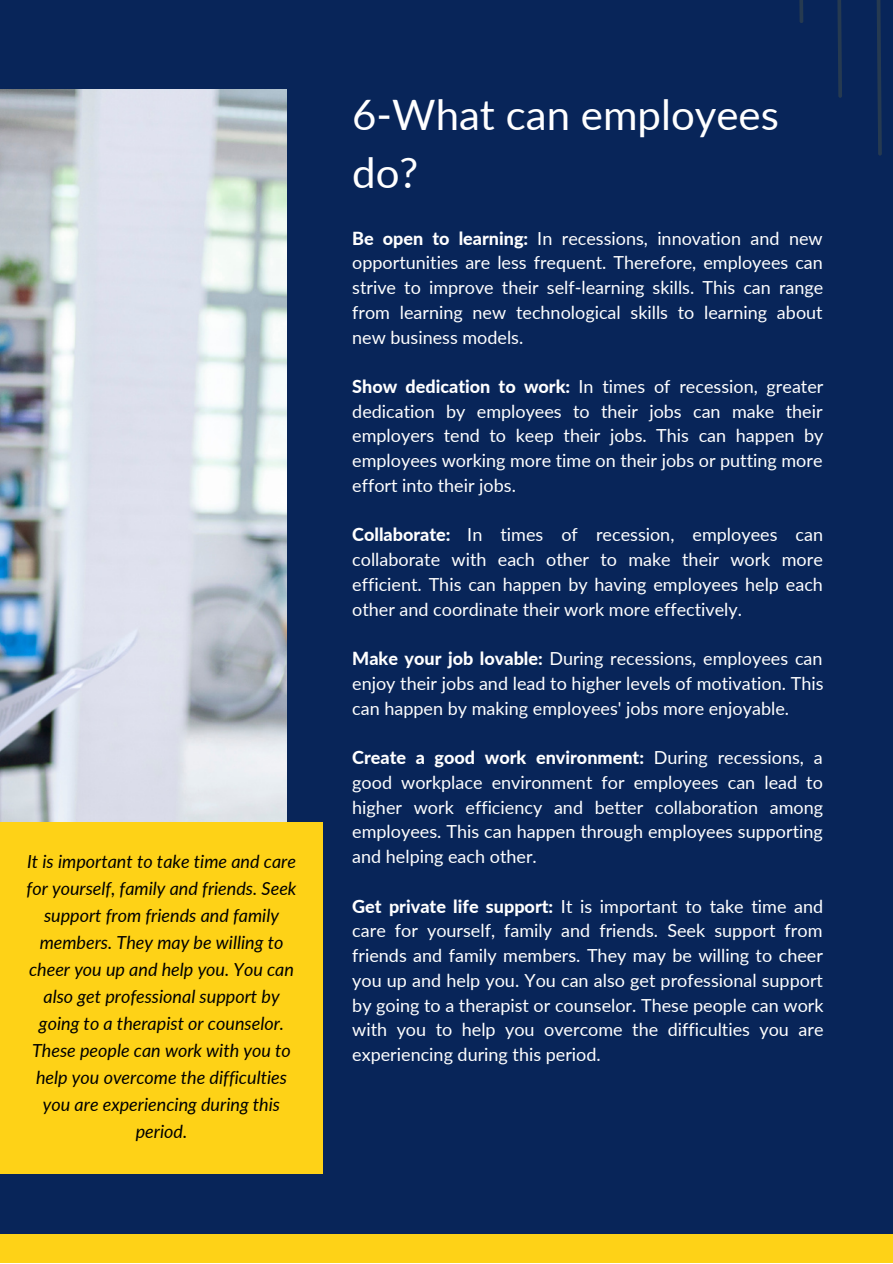
<style>
.page{position:relative;width:893px;height:1264px;background:#fff}
.page>*{position:absolute;margin:0;border:0;box-sizing:border-box;transform-origin:0 0}
.t1{font:42px/58.5px "Lato";color:#fff}
.t2{font:18px/24.8px "Lato";color:#fff;text-align:justify}
.t3{font:italic 18px/27px "Lato";color:#000;text-align:center}
.s1{font-weight:800}
</style>
<div class="page">
<div style="left:0;top:0;width:892px;height:1262px;background:#082559"></div>
<div style="left:0;top:1234px;width:892px;height:28px;background:#fed217"></div>
<img style="left:0;top:89px;width:287px;height:733px">
<div style="left:0;top:822px;width:322px;height:351px;background:#fed217"></div>
<svg style="left:799px;top:0;width:83px;height:156px"></svg>
<p class="t3" style="left:27px;top:847px;width:271px">It is important to take time and care for yourself, family and friends. Seek support from friends and family members. They may be willing to cheer you up and help you. You can also get professional support by going to a therapist or counselor.<br>These people can work with you to help you overcome the difficulties you are experiencing during this period.</p>
<h1 class="t1" style="left:352px;top:84px;width:428px">6-What can employees do?</h1>
<p class="t2" style="left:352px;top:225px;width:472px"><span class="s1">Be open to learning:</span> In recessions, innovation and new opportunities are less frequent. Therefore, employees can strive to improve their self-learning skills. This can range from learning new technological skills to learning about new business models.</p>
<p class="t2" style="left:352px;top:373px;width:472px"><span class="s1">Show dedication to work:</span> In times of recession, greater dedication by employees to their jobs can make their employers tend to keep their jobs. This can happen by employees working more time on their jobs or putting more effort into their jobs.</p>
<p class="t2" style="left:352px;top:522px;width:472px"><span class="s1">Collaborate:</span> In times of recession, employees can collaborate with each other to make their work more efficient. This can happen by having employees help each other and coordinate their work more effectively.</p>
<p class="t2" style="left:352px;top:645px;width:472px"><span class="s1">Make your job lovable:</span> During recessions, employees can enjoy their jobs and lead to higher levels of motivation. This can happen by making employees' jobs more enjoyable.</p>
<p class="t2" style="left:352px;top:744px;width:472px"><span class="s1">Create a good work environment:</span> During recessions, a good workplace environment for employees can lead to higher work efficiency and better collaboration among employees. This can happen through employees supporting and helping each other.</p>
<p class="t2" style="left:352px;top:893px;width:473px"><span class="s1">Get private life support:</span> It is important to take time and care for yourself, family and friends. Seek support from friends and family members. They may be willing to cheer you up and help you. You can also get professional support by going to a therapist or counselor. These people can work with you to help you overcome the difficulties you are experiencing during this period.</p>
</div>
